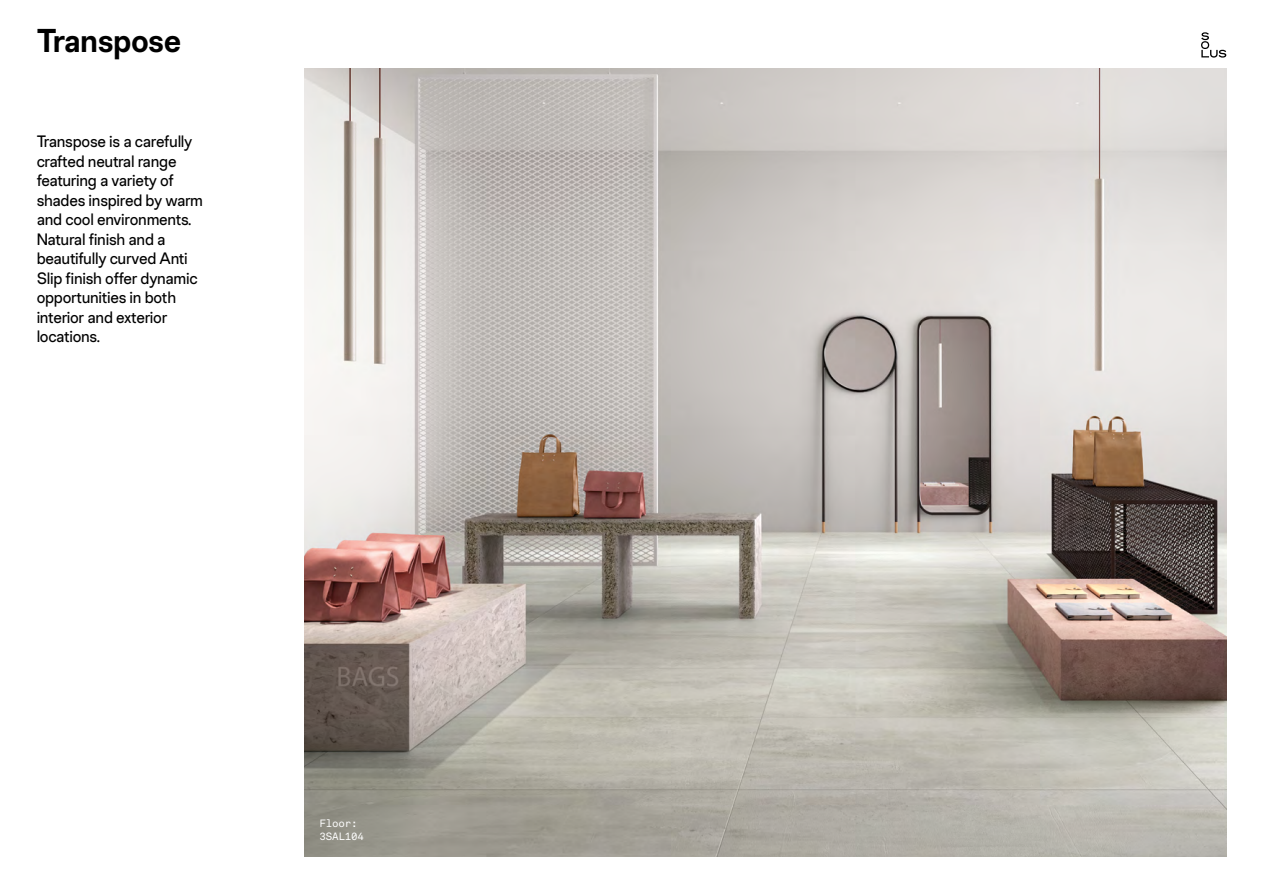
<style>
.page{position:relative;width:1263px;height:893px;background:#fff}
.page>*{position:absolute;margin:0;border:0;box-sizing:border-box;transform-origin:0 0}
.t1{font:600 33px "Chromatic Pro Grotesque";letter-spacing:-.02em;color:#000}
.t2{font:16.5px/19.5px "Chromatic Pro Grotesque";letter-spacing:-.015em;color:#000}
.t3{font:10.5px/13.5px "Akkurat Mono LL";letter-spacing:-.015em;color:#fff}
</style>
<div class="page">
<img style="left:305px;top:69px;width:921px;height:787px">
<svg style="left:1201px;top:32px;width:25px;height:26px"></svg>
<h1 class="t1" style="left:37px;top:20px;width:146px">Transpose</h1>
<p class="t2" style="left:37px;top:131px;width:168px">Transpose is a carefully crafted neutral range featuring a variety of shades inspired by warm and cool environments.<br>Natural finish and a beautifully curved Anti<br>Slip finish offer dynamic opportunities in both interior and exterior locations.</p>
<p class="t3" style="left:319px;top:816px;width:46px">Floor:<br>3SAL104</p>
</div>
